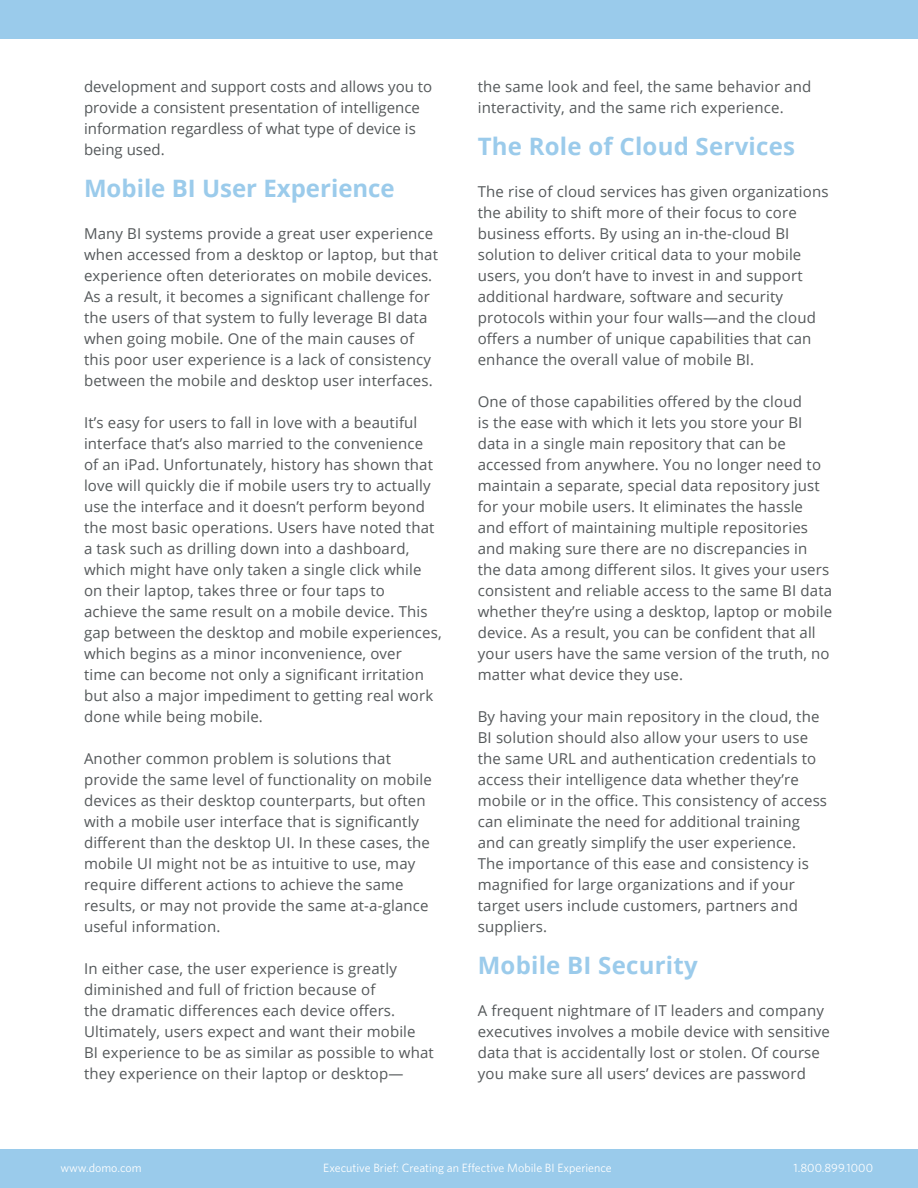
<style>
.page{position:relative;width:918px;height:1188px;background:#fff}
.page>*{position:absolute;margin:0;border:0;box-sizing:border-box;transform-origin:0 0}
.t1{font:700 24px "Open Sans";letter-spacing:.01em;color:#9bcbeb}
.t2{font:15px/21px "Open Sans";letter-spacing:.01em;color:#54585a}
.t3{font:12px "Whitney";color:#fff}
</style>
<div class="page">
<div style="left:0;top:0;width:918px;height:38px;background:#9acbeb"></div>
<div style="left:0;top:1150px;width:918px;height:38px;background:#9acbeb"></div>
<p class="t2" style="left:84px;top:76px;width:350px">development and support costs and allows you to provide a consistent presentation of intelligence information regardless of what type of device is being used.</p>
<h1 class="t1" style="left:84px;top:172px;width:312px">Mobile BI User Experience</h1>
<p class="t2" style="left:84px;top:223px;width:356px">Many BI systems provide a great user experience when accessed from a desktop or laptop, but that experience often deteriorates on mobile devices.<br>As a result, it becomes a significant challenge for the users of that system to fully leverage BI data when going mobile. One of the main causes of this poor user experience is a lack of consistency between the mobile and desktop user interfaces.</p>
<p class="t2" style="left:84px;top:412px;width:359px">It’s easy for users to fall in love with a beautiful interface that’s also married to the convenience<br>of an iPad. Unfortunately, history has shown that love will quickly die if mobile users try to actually use the interface and it doesn’t perform beyond the most basic operations. Users have noted that a task such as drilling down into a dashboard, which might have only taken a single click while on their laptop, takes three or four taps to achieve the same result on a mobile device. This gap between the desktop and mobile experiences, which begins as a minor inconvenience, over<br>time can become not only a significant irritation but also a major impediment to getting real work done while being mobile.</p>
<p class="t2" style="left:84px;top:748px;width:349px">Another common problem is solutions that provide the same level of functionality on mobile devices as their desktop counterparts, but often with a mobile user interface that is significantly different than the desktop UI. In these cases, the mobile UI might not be as intuitive to use, may require different actions to achieve the same results, or may not provide the same at-a-glance useful information.</p>
<p class="t2" style="left:84px;top:958px;width:351px">In either case, the user experience is greatly diminished and full of friction because of<br>the dramatic differences each device offers.<br>Ultimately, users expect and want their mobile<br>BI experience to be as similar as possible to what they experience on their laptop or desktop—</p>
<p class="t2" style="left:478px;top:76px;width:335px">the same look and feel, the same behavior and interactivity, and the same rich experience.</p>
<h1 class="t1" style="left:478px;top:130px;width:319px">The Role of Cloud Services</h1>
<p class="t2" style="left:478px;top:181px;width:352px">The rise of cloud services has given organizations the ability to shift more of their focus to core business efforts. By using an in-the-cloud BI solution to deliver critical data to your mobile users, you don’t have to invest in and support additional hardware, software and security protocols within your four walls—and the cloud offers a number of unique capabilities that can enhance the overall value of mobile BI.</p>
<p class="t2" style="left:478px;top:391px;width:356px">One of those capabilities offered by the cloud<br>is the ease with which it lets you store your BI data in a single main repository that can be accessed from anywhere. You no longer need to maintain a separate, special data repository just for your mobile users. It eliminates the hassle and effort of maintaining multiple repositories and making sure there are no discrepancies in the data among different silos. It gives your users consistent and reliable access to the same BI data whether they’re using a desktop, laptop or mobile device. As a result, you can be confident that all your users have the same version of the truth, no matter what device they use.</p>
<p class="t2" style="left:478px;top:706px;width:351px">By having your main repository in the cloud, the BI solution should also allow your users to use the same URL and authentication credentials to access their intelligence data whether they’re mobile or in the office. This consistency of access can eliminate the need for additional training and can greatly simplify the user experience.<br>The importance of this ease and consistency is magnified for large organizations and if your target users include customers, partners and suppliers.</p>
<h1 class="t1" style="left:478px;top:949px;width:221px">Mobile BI Security</h1>
<p class="t2" style="left:478px;top:1000px;width:354px">A frequent nightmare of IT leaders and company executives involves a mobile device with sensitive data that is accidentally lost or stolen. Of course you make sure all users’ devices are password</p>
<p class="t3" style="left:60px;top:1161px;width:83px">www.domo.com</p>
<p class="t3" style="left:323px;top:1161px;width:290px">Executive Brief: Creating an Effective Mobile BI Experience</p>
<p class="t3" style="left:794px;top:1161px;width:81px">1.800.899.1000</p>
</div>
